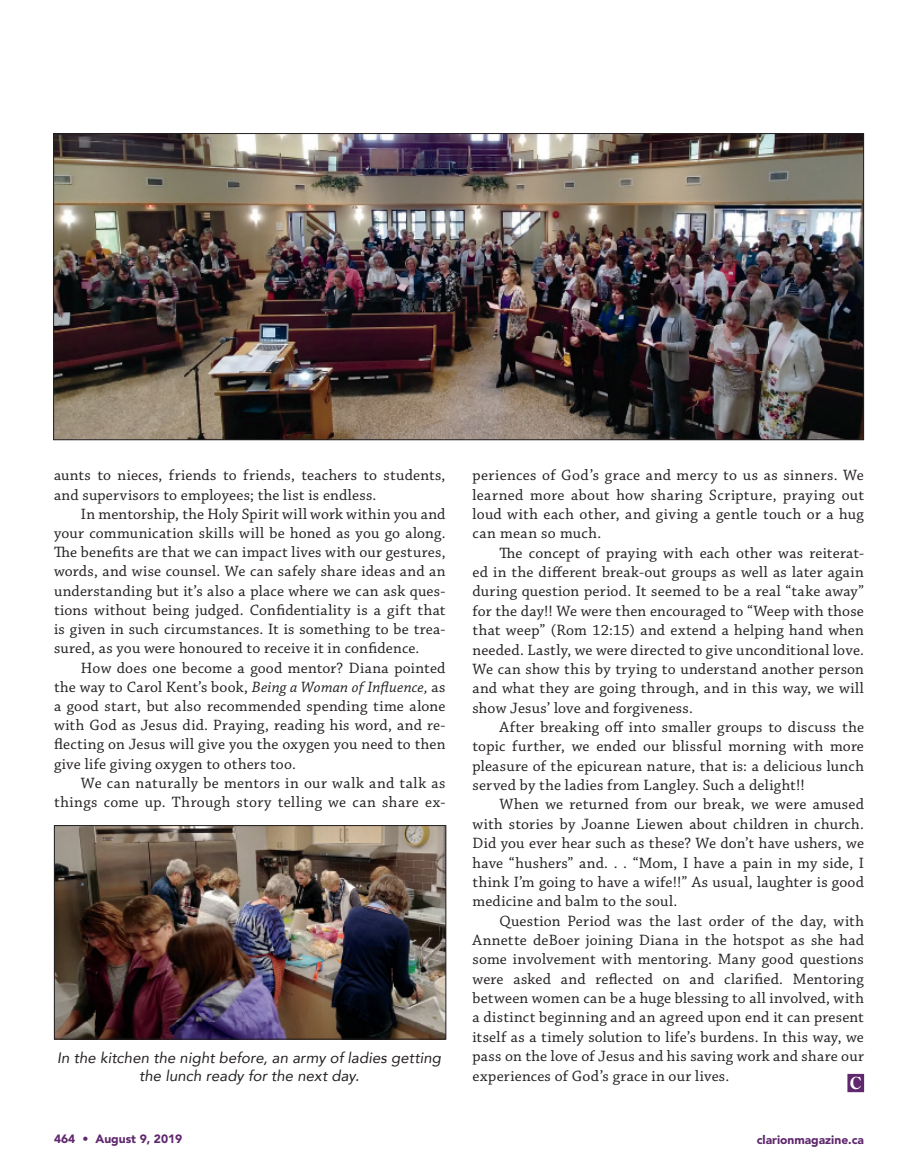
<style>
.page{position:relative;width:918px;height:1175px;background:#fff}
.page>*{position:absolute;margin:0;border:0;box-sizing:border-box;transform-origin:0 0}
.t1{font:700 16.5px "Century Old Style Std";color:#fff}
.t2{font:15.75px/19.4px "Chaparral Pro";letter-spacing:.015em;color:#231f20;text-align:justify}
.t3{font:15.75px/19.2px "Chaparral Pro";letter-spacing:.035em;color:#231f20;text-align:right}
.t4{font:italic 15px/18px "Avenir";letter-spacing:.005em;color:#231f20;text-align:center}
.t5{font:900 12px "Avenir";color:#5f276d}
.s1{font-style:italic}
</style>
<div class="page">
<img style="left:56px;top:827px;width:388px;height:210px">
<div style="left:54px;top:825px;width:392px;height:214px;border:1px solid #231f20"></div>
<img style="left:55px;top:135px;width:807px;height:303px">
<div style="left:848px;top:1074px;width:16px;height:17px;background:#5f276d"></div>
<div style="left:848px;top:1074px;width:16px;height:18px;border:1px solid #5f276d"></div>
<p class="t2" style="left:54px;top:466px;width:393px">aunts to nieces, friends to friends, teachers to students, and supervisors to employees; the list is endless.</p>
<p class="t2" style="left:54px;top:505px;width:393px;text-indent:27px">In mentorship, the Holy Spirit will work within you and your communication skills will be honed as you go along.<br>The benefits are that we can impact lives with our gestures, words, and wise counsel. We can safely share ideas and an understanding but it’s also a place where we can ask ques&shy;tions without being judged. Confidentiality is a gift that is given in such circumstances. It is something to be trea&shy;sured, as you were honoured to receive it in confidence.</p>
<p class="t2" style="left:54px;top:658px;width:393px;text-indent:27px">How does one become a good mentor? Diana pointed the way to Carol Kent’s book, <span class="s1">Being a Woman of Influence,</span> as a good start, but also recommended spending time alone with God as Jesus did. Praying, reading his word, and re&shy;flecting on Jesus will give you the oxygen you need to then give life giving oxygen to others too.</p>
<p class="t3" style="left:54px;top:774px;width:393px">We can naturally be mentors in our walk and talk as things come up. Through story telling we can share ex-</p>
<p class="t4" style="left:57px;top:1048px;width:385px">In the kitchen the night before, an army of ladies getting the lunch ready for the next day.</p>
<p class="t2" style="left:472px;top:466px;width:393px">periences of God’s grace and mercy to us as sinners. We learned more about how sharing Scripture, praying out loud with each other, and giving a gentle touch or a hug can mean so much.</p>
<p class="t2" style="left:472px;top:543px;width:393px;text-indent:27px">The concept of praying with each other was reiterat&shy;ed in the different break-out groups as well as later again during question period. It seemed to be a real “take away” for the day!! We were then encouraged to “Weep with those that weep” (Rom 12:15) and extend a helping hand when needed. Lastly, we were directed to give unconditional love.<br>We can show this by trying to understand another person and what they are going through, and in this way, we will show Jesus’ love and forgiveness.</p>
<p class="t2" style="left:472px;top:718px;width:393px;text-indent:27px">After breaking off into smaller groups to discuss the topic further, we ended our blissful morning with more pleasure of the epicurean nature, that is: a delicious lunch served by the ladies from Langley. Such a delight!!</p>
<p class="t2" style="left:472px;top:795px;width:393px;text-indent:27px">When we returned from our break, we were amused with stories by Joanne Liewen about children in church.<br>Did you ever hear such as these? We don’t have ushers, we have “hushers” and. . . “Mom, I have a pain in my side, I think I’m going to have a wife!!” As usual, laughter is good medicine and balm to the soul.</p>
<p class="t2" style="left:472px;top:911px;width:393px;text-indent:27px">Question Period was the last order of the day, with Annette deBoer joining Diana in the hotspot as she had some involvement with mentoring. Many good questions were asked and reflected on and clarified. Mentoring between women can be a huge blessing to all involved, with a distinct beginning and an agreed upon end it can present itself as a timely solution to life’s burdens. In this way, we pass on the love of Jesus and his saving work and share our experiences of God’s grace in our lives.</p>
<p class="t1" style="left:850px;top:1072px;width:13px">C</p>
<p class="t5" style="left:54px;top:1131px;width:130px">464 • August 9, 2019</p>
<p class="t5" style="left:757px;top:1132px;width:109px">clarionmagazine.ca</p>
</div>
